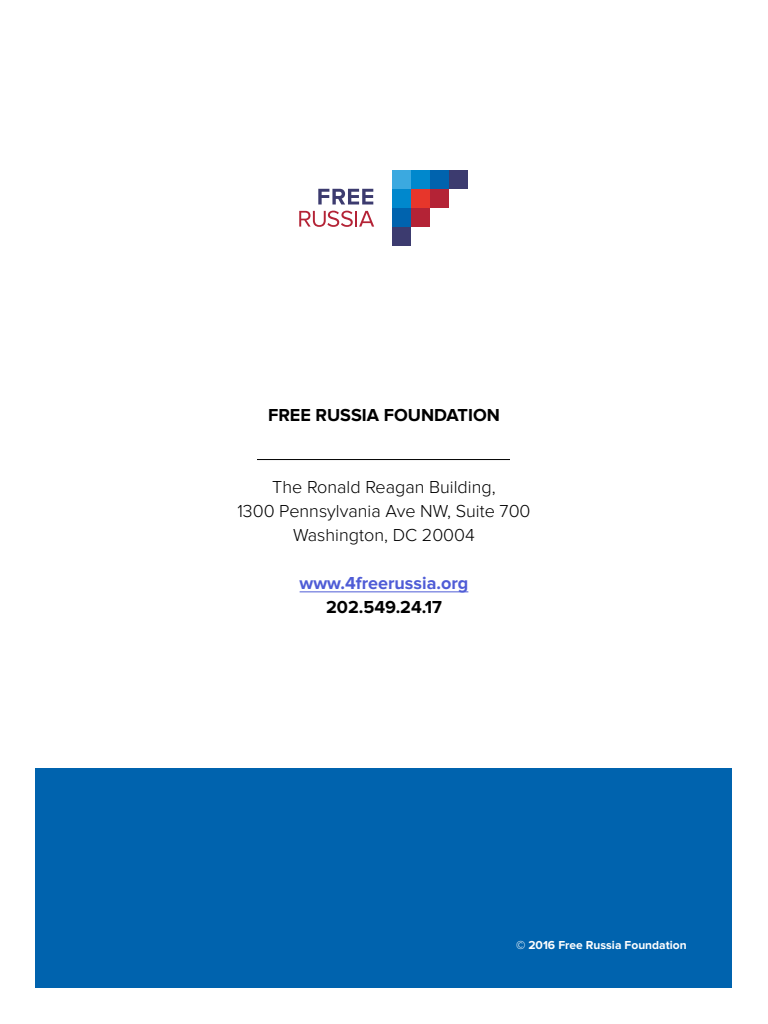
<style>
.page{position:relative;width:768px;height:1024px;background:#fff}
.page>*{position:absolute;margin:0;border:0;box-sizing:border-box;transform-origin:0 0}
.t1{font:300 18px/24px "Proxima Nova";color:#000;text-align:center}
.t2{font:700 18px "Proxima Nova";color:#000}
.t3{font:700 18px "Proxima Nova";color:#4f5cd6}
.t4{font:700 12px "Proxima Nova";color:#fefefe}
</style>
<div class="page">
<div style="left:36px;top:768px;width:696px;height:220px;background:#0063ae"></div>
<div style="left:411px;top:170px;width:19px;height:19px;background:#0088cd"></div>
<div style="left:392px;top:170px;width:19px;height:19px;background:#3ba9e0"></div>
<div style="left:430px;top:170px;width:19px;height:19px;background:#0063ae"></div>
<div style="left:392px;top:189px;width:19px;height:19px;background:#0088cd"></div>
<div style="left:411px;top:189px;width:19px;height:19px;background:#e7362b"></div>
<div style="left:430px;top:189px;width:19px;height:19px;background:#b42336"></div>
<div style="left:411px;top:208px;width:19px;height:19px;background:#b42336"></div>
<div style="left:392px;top:208px;width:19px;height:19px;background:#0063ae"></div>
<div style="left:392px;top:227px;width:19px;height:19px;background:#3c3b6f"></div>
<div style="left:449px;top:170px;width:19px;height:19px;background:#3c3b6f"></div>
<svg style="left:318px;top:189px;width:55px;height:16px"></svg>
<svg style="left:299px;top:211px;width:75px;height:16px"></svg>
<hr style="left:300px;top:592px;width:168px;height:1px;background:#4f5cd6">
<hr style="left:257px;top:459px;width:253px;height:1px;background:#000">
<p class="t2" style="left:268px;top:405px;width:233px">FREE RUSSIA FOUNDATION</p>
<p class="t1" style="left:237px;top:475px;width:295px">The Ronald Reagan Building,<br>1300 Pennsylvania Ave NW, Suite 700<br>Washington, DС 20004</p>
<p class="t3" style="left:300px;top:573px;width:170px">www.4freerussia.org</p>
<p class="t2" style="left:326px;top:597px;width:117px">202.549.24.17</p>
<p class="t4" style="left:516px;top:939px;width:172px">© 2016 Free Russia Foundation</p>
</div>
